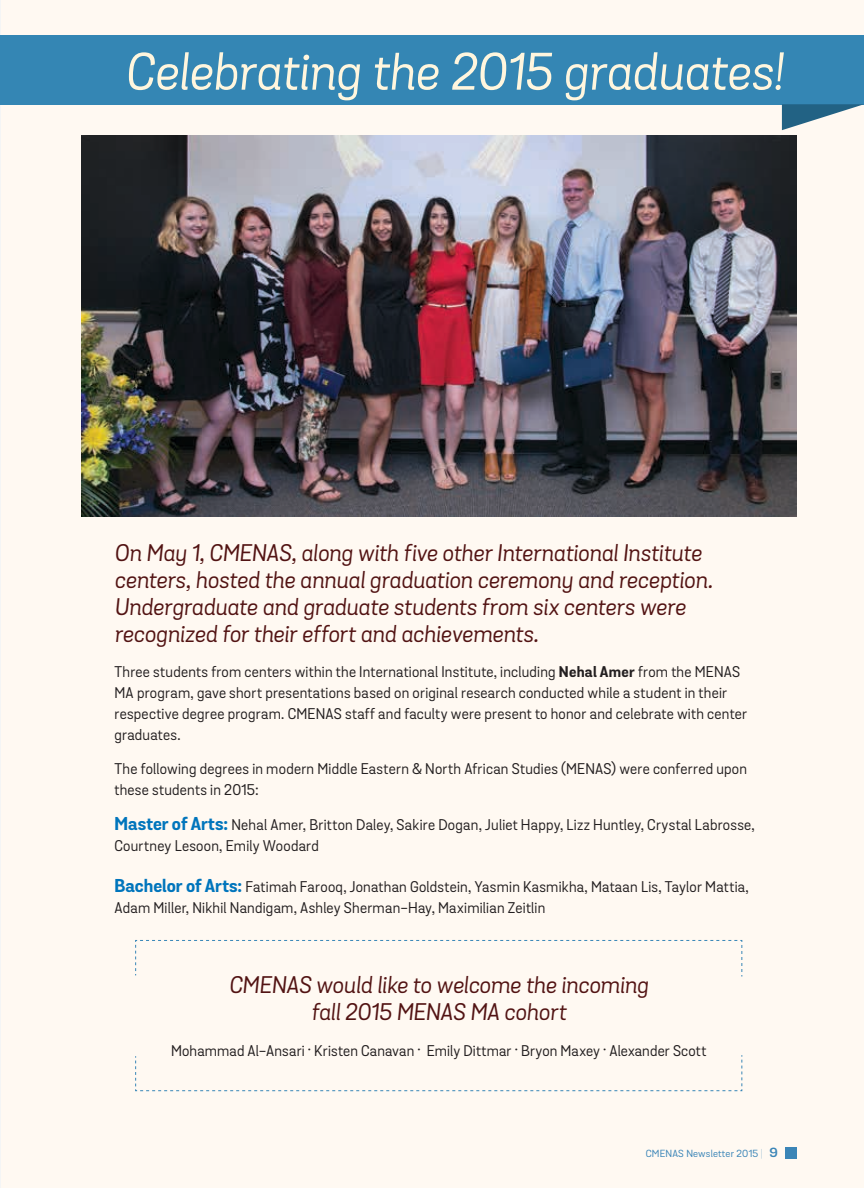
<style>
.page{position:relative;width:864px;height:1188px;background:#fff9f2}
.page>*{position:absolute;margin:0;border:0;box-sizing:border-box;transform-origin:0 0}
.t1{font:italic 51px "Grota Sans";color:#fff6de}
.t2{font:italic 23.25px/27px "Grota Sans";color:#521313}
.t3{font:15px/21px "Grota Sans";letter-spacing:.015em;color:#231f20}
.t4{font:10.05px "Grota Sans";letter-spacing:.02em;color:#3b85b7;scale:1.05 1}
.s1{font-weight:700}
.s2{font-weight:700;font-size:18px;color:#0075bc}
.s3{font-weight:100}
.s4{font-weight:600;font-size:12.9px}
</style>
<div class="page">
<hr style="left:0;top:0;width:1px;height:1188px;background:#f4f5f6">
<div style="left:785px;top:1147px;width:11px;height:12px;background:#3b85b7"></div>
<div style="left:0;top:35px;width:864px;height:69px;background:#3486b4"></div>
<svg style="left:782px;top:104px;width:82px;height:26px"></svg>
<img style="left:81px;top:136px;width:715px;height:381px">
<svg style="left:135px;top:1055px;width:608px;height:36px"></svg>
<svg style="left:135px;top:940px;width:608px;height:37px"></svg>
<h1 class="t1" style="left:125px;top:41px;width:659px">Celebrating the 2015 graduates!</h1>
<h2 class="t2" style="left:114px;top:540px;width:600px">On May 1, CMENAS, along with five other International Institute centers, hosted the annual graduation ceremony and reception.<br>Undergraduate and graduate students from six centers were recognized for their effort and achievements.</h2>
<p class="t3" style="left:114px;top:662px;width:634px">Three students from centers within the International Institute, including <span class="s1">Nehal Amer</span> from the MENAS MA program, gave short presentations based on original research conducted while a student in their respective degree program. CMENAS staff and faculty were present to honor and celebrate with center graduates.</p>
<p class="t3" style="left:114px;top:759px;width:634px">The following degrees in modern Middle Eastern &amp; North African Studies (MENAS) were conferred upon these students in 2015:</p>
<p class="t3" style="left:114px;top:815px;width:642px"><span class="s2">Master of Arts:</span> Nehal Amer, Britton Daley, Sakire Dogan, Juliet Happy, Lizz Huntley, Crystal Labrosse,<br>Courtney Lesoon, Emily Woodard</p>
<p class="t3" style="left:114px;top:877px;width:636px"><span class="s2">Bachelor of Arts:</span> Fatimah Farooq, Jonathan Goldstein, Yasmin Kasmikha, Mataan Lis, Taylor Mattia,<br>Adam Miller, Nikhil Nandigam, Ashley Sherman-Hay, Maximilian Zeitlin</p>
<h2 class="t2" style="left:229px;top:973px;width:421px;text-align:center">CMENAS would like to welcome the incoming fall 2015 MENAS MA cohort</h2>
<p class="t3" style="left:171px;top:1040px;width:537px">Mohammad Al-Ansari · Kristen Canavan · Emily Dittmar · Bryon Maxey · Alexander Scott</p>
<p class="t4" style="left:646px;top:1147px;width:127px">CMENAS Newsletter 2015 <span class="s3">|</span> <span class="s4">9</span></p>
</div>
